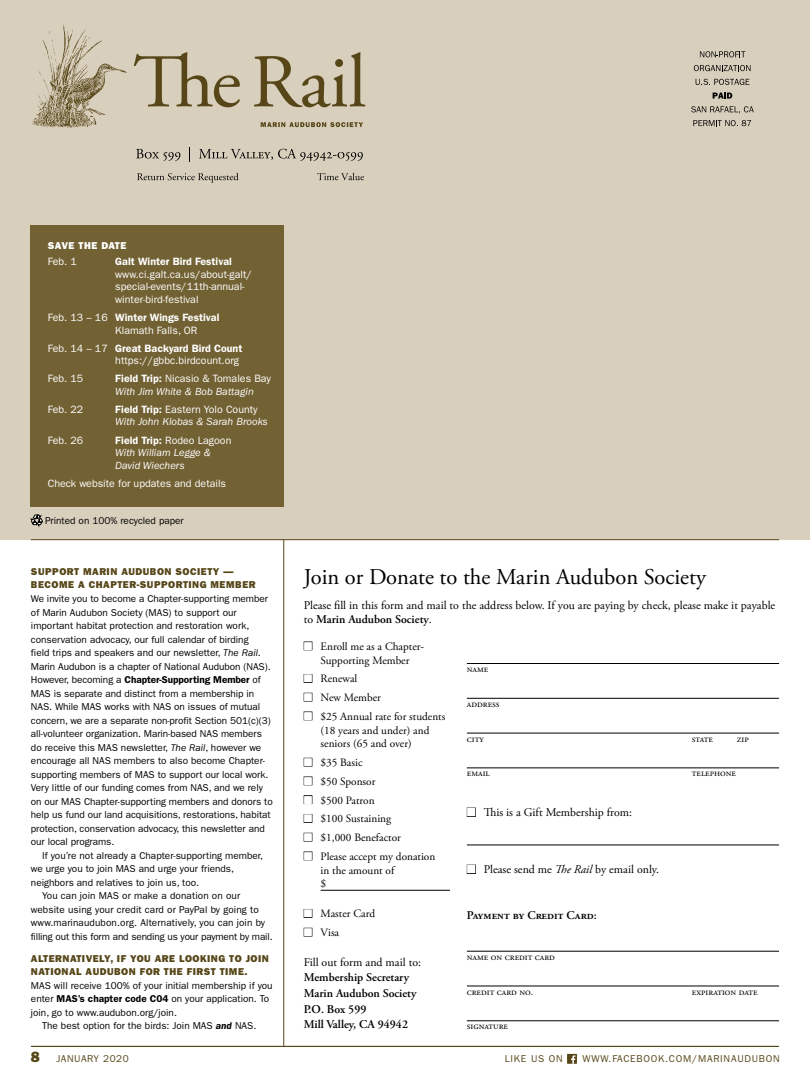
<style>
.page{position:relative;width:810px;height:1080px;background:#fff}
.page>*{position:absolute;margin:0;border:0;box-sizing:border-box;transform-origin:0 0}
.t1{font:22.5px "Adobe Garamond Pro";color:#000}
.t2{font:11.88px/13.8px "Adobe Garamond Pro";color:#000}
.t3{font:600 11.88px/15.6px "Adobe Garamond Pro";color:#000}
.t4{font:11.88px "Adobe Garamond Semibold SC";color:#000}
.t5{font:11.25px/13.8px "Adobe Garamond Pro";color:#000}
.t6{font:10.62px/12.5px "ITC Franklin Gothic Std";color:#fff}
.t7{font:italic 10.62px/12.5px "ITC Franklin Gothic Std";color:#fff}
.t8{font:600 10.62px "ITC Franklin Gothic Std";color:#fff}
.t9{font:10px/13.5px "ITC Franklin Gothic Std";color:#000}
.t10{font:10px/13.5px "ITC Franklin Gothic Std Hvy";letter-spacing:.05em;color:#564618}
.t11{font:10px "Adobe Garamond Regular SC";color:#000}
.t12{font:10px "ITC Franklin Gothic Std";letter-spacing:.075em;color:#564618}
.t13{font:10px "ITC Franklin Gothic Std";letter-spacing:.05em;color:#564618}
.t14{font:10px "ITC Franklin Gothic Std Hvy";letter-spacing:.05em;color:#fff}
.s1{font-weight:600}
.s2{font-weight:600;font-style:normal}
.s3{font-style:normal}
.s4{font-style:italic}
.s5{font-weight:600;font-style:italic}
.s6{font-family:"ITC Franklin Gothic Std Hvy";font-size:15px}
</style>
<div class="page">
<div style="left:567px;top:1054px;width:10px;height:10px;background:#564618"></div>
<svg style="left:571px;top:1055px;width:4px;height:9px"></svg>
<div style="left:0;top:0;width:810px;height:540px;background:#d9cfbd"></div>
<svg style="left:136px;top:149px;width:44px;height:12px"></svg>
<svg style="left:189px;top:148px;width:1px;height:14px"></svg>
<svg style="left:199px;top:149px;width:164px;height:12px"></svg>
<svg style="left:137px;top:173px;width:102px;height:10px"></svg>
<svg style="left:317px;top:173px;width:47px;height:7px"></svg>
<svg style="left:700px;top:51px;width:45px;height:6px"></svg>
<svg style="left:694px;top:65px;width:57px;height:6px"></svg>
<svg style="left:696px;top:79px;width:54px;height:6px"></svg>
<svg style="left:713px;top:93px;width:19px;height:6px"></svg>
<svg style="left:691px;top:106px;width:63px;height:7px"></svg>
<svg style="left:693px;top:120px;width:58px;height:6px"></svg>
<div style="left:31px;top:225px;width:253px;height:281px;background:#726133"></div>
<svg style="left:30px;top:515px;width:13px;height:12px"></svg>
<hr style="left:31px;top:539px;width:748px;height:1px;background:#564618">
<img style="left:32px;top:24px;width:95px;height:104px">
<svg style="left:134px;top:52px;width:231px;height:55px"></svg>
<svg style="left:261px;top:122px;width:102px;height:5px"></svg>
<hr style="left:283px;top:540px;width:1px;height:506px;background:#564618">
<hr style="left:321px;top:890px;width:129px;height:1px;background:#000">
<hr style="left:467px;top:663px;width:312px;height:1px;background:#000">
<hr style="left:467px;top:698px;width:312px;height:1px;background:#000">
<hr style="left:467px;top:733px;width:312px;height:1px;background:#000">
<hr style="left:467px;top:768px;width:312px;height:1px;background:#000">
<hr style="left:467px;top:845px;width:312px;height:1px;background:#000">
<hr style="left:467px;top:951px;width:312px;height:1px;background:#000">
<hr style="left:467px;top:986px;width:312px;height:1px;background:#000">
<hr style="left:467px;top:1021px;width:312px;height:1px;background:#000">
<hr style="left:31px;top:1046px;width:748px;height:1px;background:#564618">
<p class="t14" style="left:48px;top:239px;width:80px">SAVE THE DATE</p>
<p class="t6" style="left:48px;top:256px;width:31px">Feb. 1</p>
<p class="t8" style="left:115px;top:256px;width:118px">Galt Winter Bird Festival</p>
<p class="t6" style="left:115px;top:268px;width:138px">www.ci.galt.ca.us/about-galt/ special-events/11th-annual&shy;winter-bird-festival</p>
<p class="t6" style="left:115px;top:311px;width:106px;text-indent:-68px">Feb. 13 – 16 <span class="s1">Winter Wings Festival<br></span>Klamath Falls, OR</p>
<p class="t6" style="left:115px;top:342px;width:129px;text-indent:-68px">Feb. 14 – 17 <span class="s1">Great Backyard Bird Count </span>https://gbbc.birdcount.org</p>
<p class="t6" style="left:48px;top:373px;width:37px">Feb. 15</p>
<p class="t7" style="left:115px;top:373px;width:157px"><span class="s2">Field Trip:</span> <span class="s3">Nicasio &amp; Tomales Bay<br></span>With Jim White &amp; Bob Battagin</p>
<p class="t6" style="left:48px;top:403px;width:37px">Feb. 22</p>
<p class="t7" style="left:115px;top:403px;width:154px"><span class="s2">Field Trip:</span> <span class="s3">Eastern Yolo County<br></span>With John Klobas &amp; Sarah Brooks</p>
<p class="t6" style="left:48px;top:434px;width:37px">Feb. 26</p>
<p class="t7" style="left:115px;top:434px;width:118px"><span class="s2">Field Trip:</span> <span class="s3">Rodeo Lagoon<br></span>With William Legge &amp;<br>David Wiechers</p>
<p class="t6" style="left:48px;top:477px;width:180px">Check website for updates and details</p>
<p class="t9" style="left:45px;top:514px;width:140px">Printed on 100% recycled paper</p>
<p class="t10" style="left:31px;top:565px;width:226px">SUPPORT MARIN AUDUBON SOCIETY —<br>BECOME A CHAPTER-SUPPORTING MEMBER</p>
<p class="t9" style="left:31px;top:592px;width:243px">We invite you to become a Chapter-supporting member of Marin Audubon Society (MAS) to support our important habitat protection and restoration work, conservation advocacy, our full calendar of birding<br>field trips and speakers and our newsletter, <span class="s4">The Rail</span>.<br>Marin Audubon is a chapter of National Audubon (NAS).<br>However, becoming a <span class="s1">Chapter-Supporting Member</span> of MAS is separate and distinct from a membership in NAS. While MAS works with NAS on issues of mutual concern, we are a separate non-profit Section 501(c)(3) all-volunteer organization. Marin-based NAS members do receive this MAS newsletter, <span class="s4">The Rail</span>, however we encourage all NAS members to also become Chapter&shy;supporting members of MAS to support our local work.<br>Very little of our funding comes from NAS, and we rely on our MAS Chapter-supporting members and donors to help us fund our land acquisitions, restorations, habitat protection, conservation advocacy, this newsletter and our local programs.</p>
<p class="t9" style="left:42px;top:849px;width:222px">If you’re not already a Chapter-supporting member,</p>
<p class="t9" style="left:31px;top:862px;width:205px">we urge you to join MAS and urge your friends,</p>
<p class="t9" style="left:31px;top:876px;width:170px">neighbors and relatives to join us, too.</p>
<p class="t9" style="left:42px;top:889px;width:200px">You can join MAS or make a donation on our</p>
<p class="t9" style="left:31px;top:903px;width:229px">website using your credit card or PayPal by going to</p>
<p class="t9" style="left:31px;top:916px;width:236px">www.marinaudubon.org. Alternatively, you can join by</p>
<p class="t9" style="left:31px;top:930px;width:243px">filling out this form and sending us your payment by mail.</p>
<p class="t10" style="left:31px;top:952px;width:239px">ALTERNATIVELY, IF YOU ARE LOOKING TO JOIN<br>NATIONAL AUDUBON FOR THE FIRST TIME.</p>
<p class="t9" style="left:31px;top:979px;width:243px">MAS will receive 100% of your initial membership if you</p>
<p class="t9" style="left:31px;top:992px;width:240px">enter <span class="s1">MAS’s chapter code C04</span> on your application. To</p>
<p class="t9" style="left:31px;top:1006px;width:148px">join, go to www.audubon.org/join.</p>
<p class="t9" style="left:42px;top:1019px;width:216px">The best option for the birds: Join MAS <span class="s5">and</span> NAS.</p>
<h1 class="t1" style="left:304px;top:564px;width:404px">Join or Donate to the Marin Audubon Society</h1>
<p class="t2" style="left:304px;top:599px;width:473px">Please fill in this form and mail to the address below. If you are paying by check, please make it payable to <span class="s1">Marin Audubon Society</span>.</p>
<p class="t5" style="left:304px;top:640px;width:122px;text-align:center">■ Enroll me as a Chapter-<br>Supporting Member</p>
<p class="t5" style="left:304px;top:672px;width:55px">■ Renewal</p>
<p class="t5" style="left:304px;top:691px;width:79px">■ New Member</p>
<p class="t5" style="left:321px;top:710px;width:126px;text-indent:-17px">■ $25 Annual rate for students (18 years and under) and seniors (65 and over)</p>
<p class="t5" style="left:304px;top:756px;width:60px">■ $35 Basic</p>
<p class="t5" style="left:304px;top:775px;width:73px">■ $50 Sponsor</p>
<p class="t5" style="left:304px;top:794px;width:72px">■ $500 Patron</p>
<p class="t5" style="left:304px;top:812px;width:89px">■ $100 Sustaining</p>
<p class="t5" style="left:304px;top:831px;width:99px">■ $1,000 Benefactor</p>
<p class="t5" style="left:321px;top:850px;width:116px;text-indent:-17px">■ Please accept my donation in the amount of<br>$</p>
<p class="t5" style="left:304px;top:907px;width:73px">■ Master Card</p>
<p class="t5" style="left:304px;top:926px;width:37px">■ Visa</p>
<p class="t2" style="left:304px;top:956px;width:119px">Fill out form and mail to:</p>
<p class="t3" style="left:304px;top:970px;width:114px">Membership Secretary<br>Marin Audubon Society<br>P.O. Box 599<br>Mill Valley, CA 94942</p>
<p class="t11" style="left:467px;top:664px;width:23px">name</p>
<p class="t11" style="left:467px;top:698px;width:34px">address</p>
<p class="t11" style="left:467px;top:733px;width:19px">city</p>
<p class="t11" style="left:692px;top:733px;width:23px">state</p>
<p class="t11" style="left:737px;top:733px;width:14px">zip</p>
<p class="t11" style="left:467px;top:768px;width:24px">email</p>
<p class="t11" style="left:692px;top:768px;width:46px">telephone</p>
<p class="t2" style="left:467px;top:806px;width:167px">■ This is a Gift Membership from:</p>
<p class="t2" style="left:467px;top:863px;width:194px">■ Please send me <span class="s4">The Rail</span> by email only.</p>
<p class="t4" style="left:467px;top:909px;width:131px">Payment by Credit Card:</p>
<p class="t11" style="left:467px;top:951px;width:90px">name on credit card</p>
<p class="t11" style="left:467px;top:986px;width:68px">credit card no.</p>
<p class="t11" style="left:692px;top:986px;width:67px">expiration date</p>
<p class="t11" style="left:467px;top:1021px;width:43px">signature</p>
<p class="t13" style="left:31px;top:1053px;width:99px"><span class="s6">8</span> JANUARY 2020</p>
<p class="t12" style="left:505px;top:1053px;width:59px">LIKE US ON</p>
<p class="t12" style="left:583px;top:1053px;width:199px">WWW.FACEBOOK.COM/MARINAUDUBON</p>
</div>
